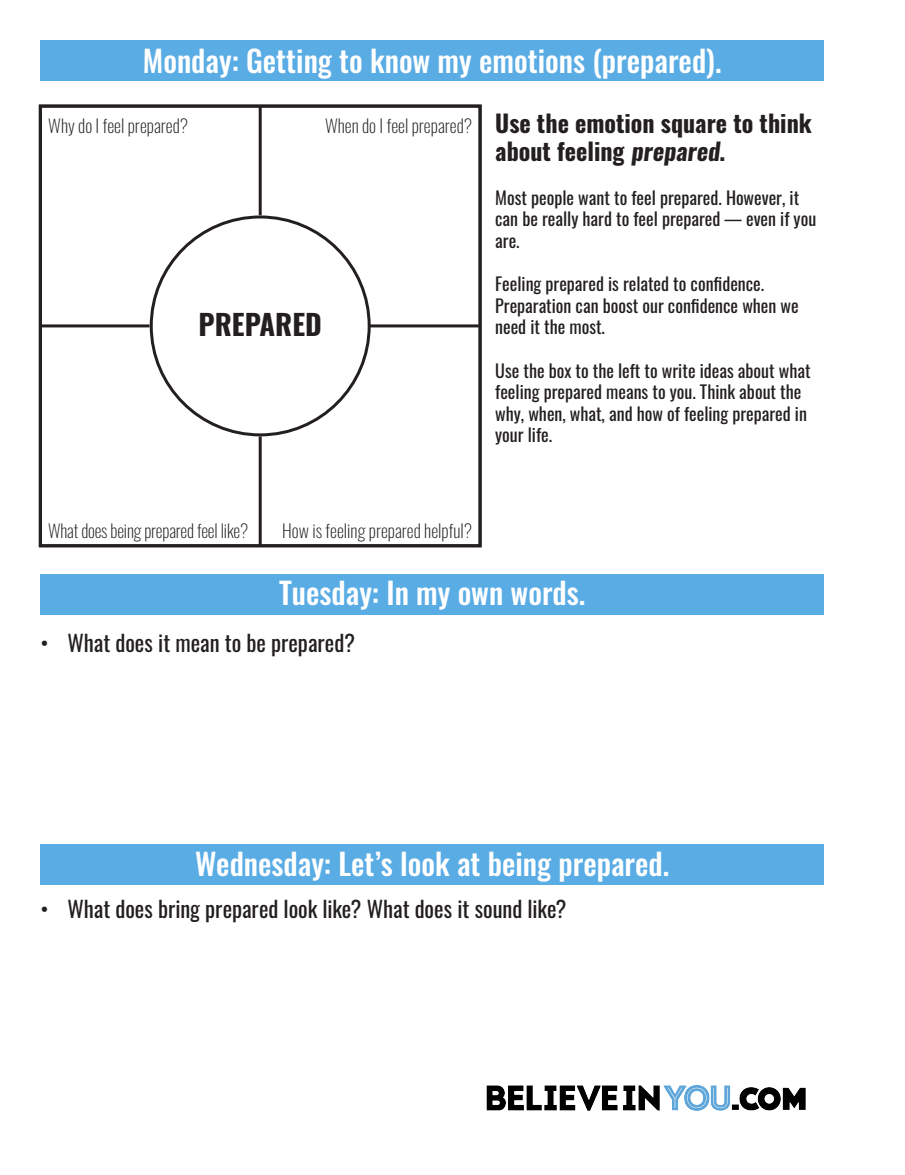
<style>
.page{position:relative;width:905px;height:1175px;background:#fff}
.page>*{position:absolute;margin:0;border:0;box-sizing:border-box;transform-origin:0 0}
.t1{font:500 30px "Oswald";color:#fff}
.t2{font:700 28.5px "Oswald";color:#231f20}
.t3{font:700 24px/28.8px "Oswald";color:#231f20}
.t4{font:22.5px "Oswald";color:#231f20}
.t5{font:18px/21.6px "Oswald";color:#231f20}
.t6{font:200 18px "Oswald";color:#231f20}
</style>
<div class="page">
<div style="left:40px;top:40px;width:784px;height:41px;background:#5aace5"></div>
<div style="left:40px;top:574px;width:784px;height:40px;background:#5aace5"></div>
<div style="left:40px;top:844px;width:784px;height:40px;background:#5aace5"></div>
<div style="left:39px;top:105px;width:442px;height:442px;border:3px solid #231f20"></div>
<hr style="left:259px;top:106px;width:3px;height:109px;background:#231f20">
<hr style="left:259px;top:436px;width:3px;height:109px;background:#231f20">
<hr style="left:370px;top:324px;width:109px;height:3px;background:#231f20">
<hr style="left:41px;top:324px;width:108px;height:3px;background:#231f20">
<img style="left:486px;top:1085px;width:320px;height:26px">
<p class="t1" style="left:143px;top:45px;width:580px">Monday: Getting to know my emotions (prepared).</p>
<p class="t6" style="left:48px;top:109px;width:141px">Why do I feel prepared?</p>
<p class="t6" style="left:325px;top:109px;width:148px">When do I feel prepared?</p>
<p class="t2" style="left:198px;top:310px;width:125px">PREPARED</p>
<p class="t3" style="left:495px;top:110px;width:318px">Use the emotion square to think about feeling prepared.</p>
<p class="t5" style="left:495px;top:185px;width:322px">Most people want to feel prepared. However, it can be really hard to feel prepared — even if you are.</p>
<p class="t5" style="left:495px;top:271px;width:305px">Feeling prepared is related to confidence.<br>Preparation can boost our confidence when we need it the most.</p>
<p class="t5" style="left:495px;top:357px;width:317px">Use the box to the left to write ideas about what feeling prepared means to you. Think about the why, when, what, and how of feeling prepared in your life.</p>
<p class="t6" style="left:48px;top:515px;width:201px">What does being prepared feel like?</p>
<p class="t6" style="left:282px;top:515px;width:191px">How is feeling prepared helpful?</p>
<p class="t1" style="left:279px;top:577px;width:308px">Tuesday: In my own words.</p>
<p class="t4" style="left:40px;top:622px;width:316px">• What does it mean to be prepared?</p>
<p class="t1" style="left:195px;top:848px;width:475px">Wednesday: Let’s look at being prepared.</p>
<p class="t4" style="left:40px;top:888px;width:527px">• What does bring prepared look like? What does it sound like?</p>
</div>
